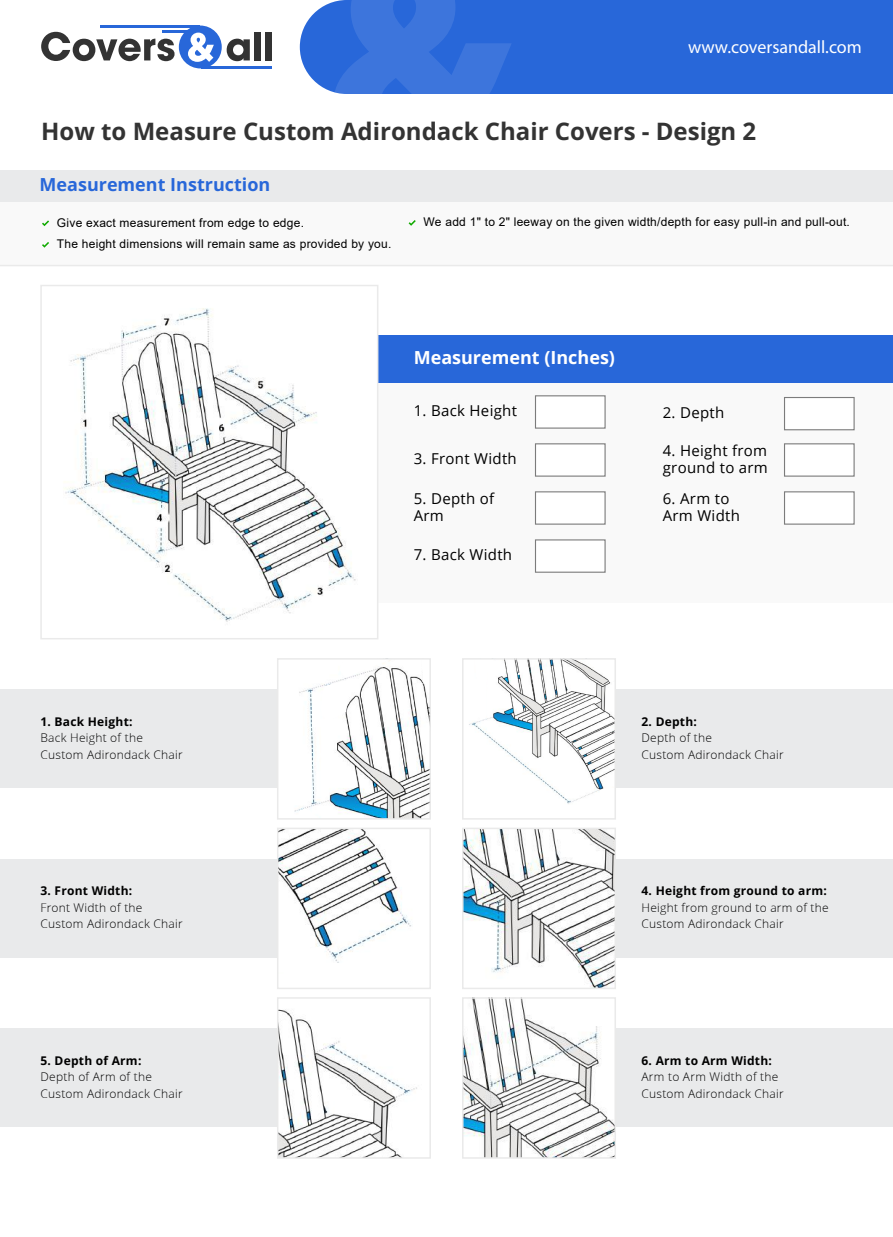
<style>
.page{position:relative;width:893px;height:1237px;background:#fff}
.page>*{position:absolute;margin:0;border:0;box-sizing:border-box;transform-origin:0 0}
.t1{font:700 24px "Open Sans";color:#333}
.t2{font:700 18px "Open Sans";color:#2867d9}
.t3{font:18px "Myriad Pro";color:#fff}
.t4{font:700 18px "Open Sans";color:#fff}
.t5{font:15px/16.5px "Open Sans";letter-spacing:.02em;color:#000}
.t6{font:300 12px/16.5px "Open Sans";letter-spacing:.02em;color:#000}
.t7{font:12px "Arial";letter-spacing:.02em;color:#000}
.t8{font:700 12px "Open Sans";letter-spacing:.02em;color:#000}
</style>
<div class="page">
<div style="left:0;top:690px;width:293px;height:98px;background:#e9eaeb"></div>
<img style="left:280px;top:702px;width:148px;height:114px">
<svg style="left:298px;top:788px;width:89px;height:28px"></svg>
<div style="left:277px;top:658px;width:154px;height:161px;border:2px solid #eaeaea"></div>
<div style="left:600px;top:690px;width:293px;height:98px;background:#e9eaeb"></div>
<img style="left:500px;top:747px;width:113px;height:57px">
<svg style="left:599px;top:787px;width:14px;height:13px"></svg>
<div style="left:462px;top:658px;width:154px;height:161px;border:2px solid #eaeaea"></div>
<div style="left:600px;top:859px;width:293px;height:98px;background:#e9eaeb"></div>
<img style="left:465px;top:831px;width:148px;height:155px">
<div style="left:462px;top:828px;width:154px;height:161px;border:2px solid #eaeaea"></div>
<div style="left:0;top:859px;width:293px;height:98px;background:#e9eaeb"></div>
<img style="left:280px;top:831px;width:131px;height:132px">
<svg style="left:280px;top:946px;width:46px;height:17px"></svg>
<div style="left:277px;top:828px;width:154px;height:161px;border:2px solid #eaeaea"></div>
<div style="left:0;top:1029px;width:293px;height:98px;background:#e9eaeb"></div>
<img style="left:280px;top:1009px;width:137px;height:146px">
<div style="left:277px;top:997px;width:154px;height:161px;border:2px solid #eaeaea"></div>
<div style="left:300px;top:0;width:593px;height:94px;background:#2867d9"></div>
<svg style="left:333px;top:0;width:179px;height:94px;background:#356fda"></svg>
<svg style="left:41px;top:32px;width:134px;height:29px"></svg>
<svg style="left:227px;top:39px;width:23px;height:22px"></svg>
<div style="left:254px;top:32px;width:7px;height:28px;background:#333"></div>
<div style="left:265px;top:32px;width:7px;height:28px;background:#333"></div>
<hr style="left:101px;top:26px;width:99px;height:2px;background:#2867d9">
<hr style="left:162px;top:31px;width:38px;height:2px;background:#2867d9">
<hr style="left:201px;top:66px;width:71px;height:2px;background:#2867d9">
<div style="left:179px;top:26px;width:43px;height:42px;background:#2867d9;border-radius:50%"></div>
<svg style="left:188px;top:33px;width:26px;height:29px"></svg>
<div style="left:328px;top:336px;width:565px;height:266px;background:#f9f9f9"></div>
<div style="left:328px;top:336px;width:565px;height:47px;background:#2867d9"></div>
<div style="left:535px;top:395px;width:71px;height:34px;background:#fff;border:1px solid #7c7c7c"></div>
<div style="left:784px;top:397px;width:71px;height:33px;background:#fff;border:1px solid #7c7c7c"></div>
<div style="left:784px;top:443px;width:71px;height:34px;background:#fff;border:1px solid #7c7c7c"></div>
<div style="left:535px;top:443px;width:71px;height:34px;background:#fff;border:1px solid #7c7c7c"></div>
<div style="left:535px;top:491px;width:71px;height:34px;background:#fff;border:1px solid #7c7c7c"></div>
<div style="left:535px;top:539px;width:71px;height:34px;background:#fff;border:1px solid #7c7c7c"></div>
<img style="left:64px;top:308px;width:311px;height:314px">
<div style="left:40px;top:285px;width:338px;height:354px;border:2px solid #eaeaea"></div>
<div style="left:0;top:170px;width:893px;height:32px;background:#e9eaeb"></div>
<div style="left:0;top:202px;width:893px;height:64px;background:#f9f9f9"></div>
<svg style="left:409px;top:220px;width:7px;height:6px"></svg>
<svg style="left:42px;top:220px;width:7px;height:6px"></svg>
<svg style="left:42px;top:242px;width:7px;height:6px"></svg>
<hr style="left:0;top:265px;width:893px;height:1px;background:#eaeaea">
<div style="left:600px;top:1029px;width:293px;height:98px;background:#e9eaeb"></div>
<img style="left:465px;top:1000px;width:148px;height:155px">
<div style="left:462px;top:997px;width:154px;height:161px;border:2px solid #eaeaea"></div>
<div style="left:784px;top:491px;width:71px;height:34px;background:#fff;border:1px solid #7c7c7c"></div>
<svg style="left:278px;top:659px;width:149px;height:60px"></svg>
<svg style="left:463px;top:659px;width:164px;height:88px"></svg>
<h2 class="t3" style="left:688px;top:36px;width:175px">www.coversandall.com</h2>
<h1 class="t1" style="left:41px;top:115px;width:717px">How to Measure Custom Adirondack Chair Covers - Design 2</h1>
<h2 class="t2" style="left:40px;top:172px;width:232px">Measurement Instruction</h2>
<p class="t7" style="left:57px;top:214px;width:249px">Give exact measurement from edge to edge.</p>
<p class="t7" style="left:424px;top:214px;width:428px">We add 1" to 2" leeway on the given width/depth for easy pull-in and pull-out.</p>
<p class="t7" style="left:57px;top:235px;width:336px">The height dimensions will remain same as provided by you.</p>
<p class="t8" style="left:40px;top:713px;width:94px">1. Back Height:</p>
<p class="t6" style="left:40px;top:730px;width:144px">Back Height of the<br>Custom Adirondack Chair</p>
<p class="t8" style="left:40px;top:883px;width:93px">3. Front Width:</p>
<p class="t6" style="left:40px;top:899px;width:144px">Front Width of the<br>Custom Adirondack Chair</p>
<p class="t8" style="left:40px;top:1052px;width:102px">5. Depth of Arm:</p>
<p class="t6" style="left:40px;top:1069px;width:144px">Depth of Arm of the<br>Custom Adirondack Chair</p>
<h2 class="t4" style="left:414px;top:345px;width:203px">Measurement (Inches)</h2>
<p class="t5" style="left:414px;top:402px;width:105px">1. Back Height</p>
<p class="t5" style="left:663px;top:404px;width:63px">2. Depth</p>
<p class="t5" style="left:663px;top:442px;width:107px">4. Height from ground to arm</p>
<p class="t5" style="left:414px;top:450px;width:105px">3. Front Width</p>
<p class="t5" style="left:414px;top:490px;width:82px">5. Depth of<br>Arm</p>
<p class="t5" style="left:414px;top:546px;width:100px">7. Back Width</p>
<p class="t5" style="left:663px;top:490px;width:79px">6. Arm to<br>Arm Width</p>
<p class="t8" style="left:641px;top:713px;width:57px">2. Depth:</p>
<p class="t6" style="left:641px;top:730px;width:144px">Depth of the<br>Custom Adirondack Chair</p>
<p class="t8" style="left:641px;top:883px;width:187px">4. Height from ground to arm:</p>
<p class="t6" style="left:641px;top:899px;width:189px">Height from ground to arm of the<br>Custom Adirondack Chair</p>
<p class="t8" style="left:641px;top:1052px;width:132px">6. Arm to Arm Width:</p>
<p class="t6" style="left:641px;top:1069px;width:144px">Arm to Arm Width of the<br>Custom Adirondack Chair</p>
</div>
